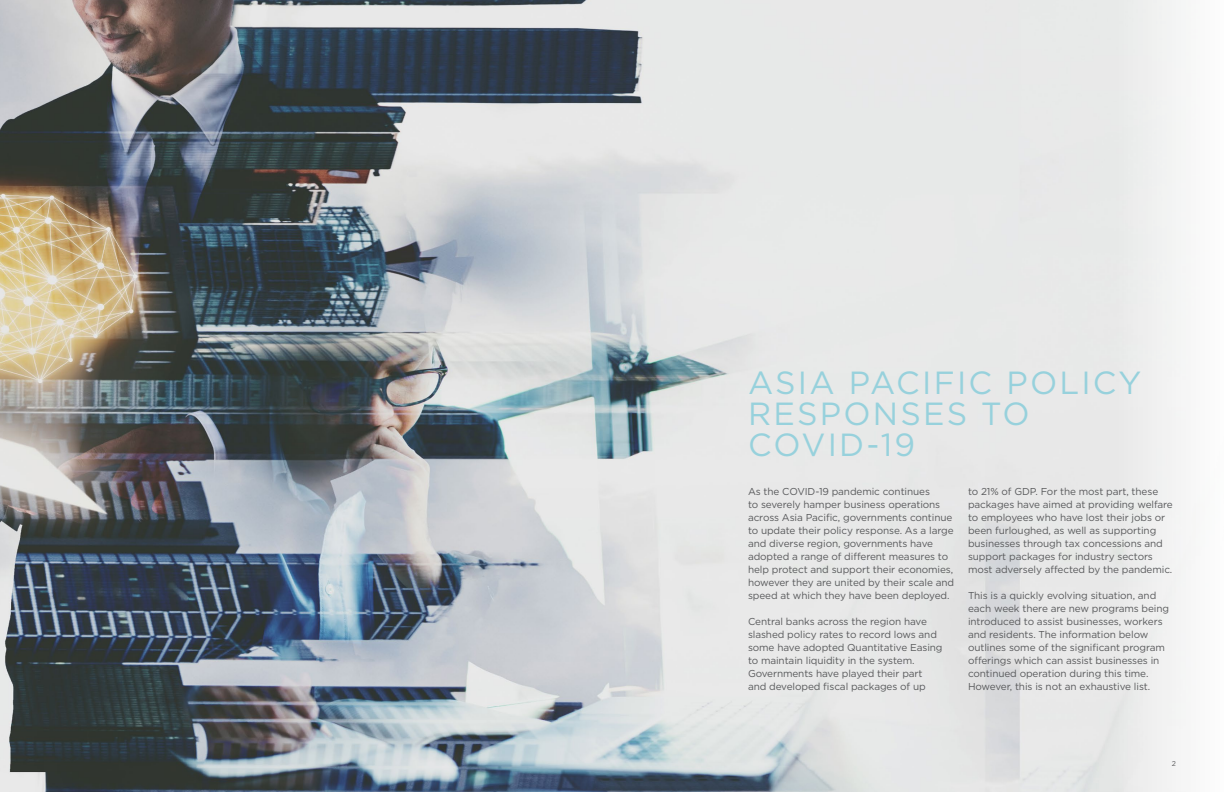
<style>
.page{position:relative;width:1224px;height:792px;background:#fff}
.page>*{position:absolute;margin:0;border:0;box-sizing:border-box;transform-origin:0 0}
.t1{font:32px/31px "Gotham";letter-spacing:.07em;color:#97d1dc}
.t2{font:10px/13px "Gotham";letter-spacing:-.01em;color:#58595b}
.t3{font:7px "Gotham";color:#58595b}
</style>
<div class="page">
<img style="left:0;top:0;width:1186px;height:792px">
<h1 class="t1" style="left:748px;top:367px;width:395px">ASIA PACIFIC POLICY<br>RESPONSES TO<br>COVID-19</h1>
<p class="t2" style="left:748px;top:484px;width:208px">As the COVID-19 pandemic continues<br>to severely hamper business operations across Asia Pacific, governments continue to update their policy response. As a large and diverse region, governments have adopted a range of different measures to help protect and support their economies, however they are united by their scale and speed at which they have been deployed.</p>
<p class="t2" style="left:748px;top:614px;width:196px">Central banks across the region have slashed policy rates to record lows and some have adopted Quantitative Easing to maintain liquidity in the system.<br>Governments have played their part and developed fiscal packages of up</p>
<p class="t2" style="left:968px;top:484px;width:206px">to 21% of GDP. For the most part, these packages have aimed at providing welfare to employees who have lost their jobs or been furloughed, as well as supporting businesses through tax concessions and support packages for industry sectors most adversely affected by the pandemic.</p>
<p class="t2" style="left:968px;top:588px;width:203px">This is a quickly evolving situation, and each week there are new programs being introduced to assist businesses, workers and residents. The information below outlines some of the significant program offerings which can assist businesses in continued operation during this time.<br>However, this is not an exhaustive list.</p>
<p class="t3" style="left:1172px;top:759px;width:6px">2</p>
</div>
